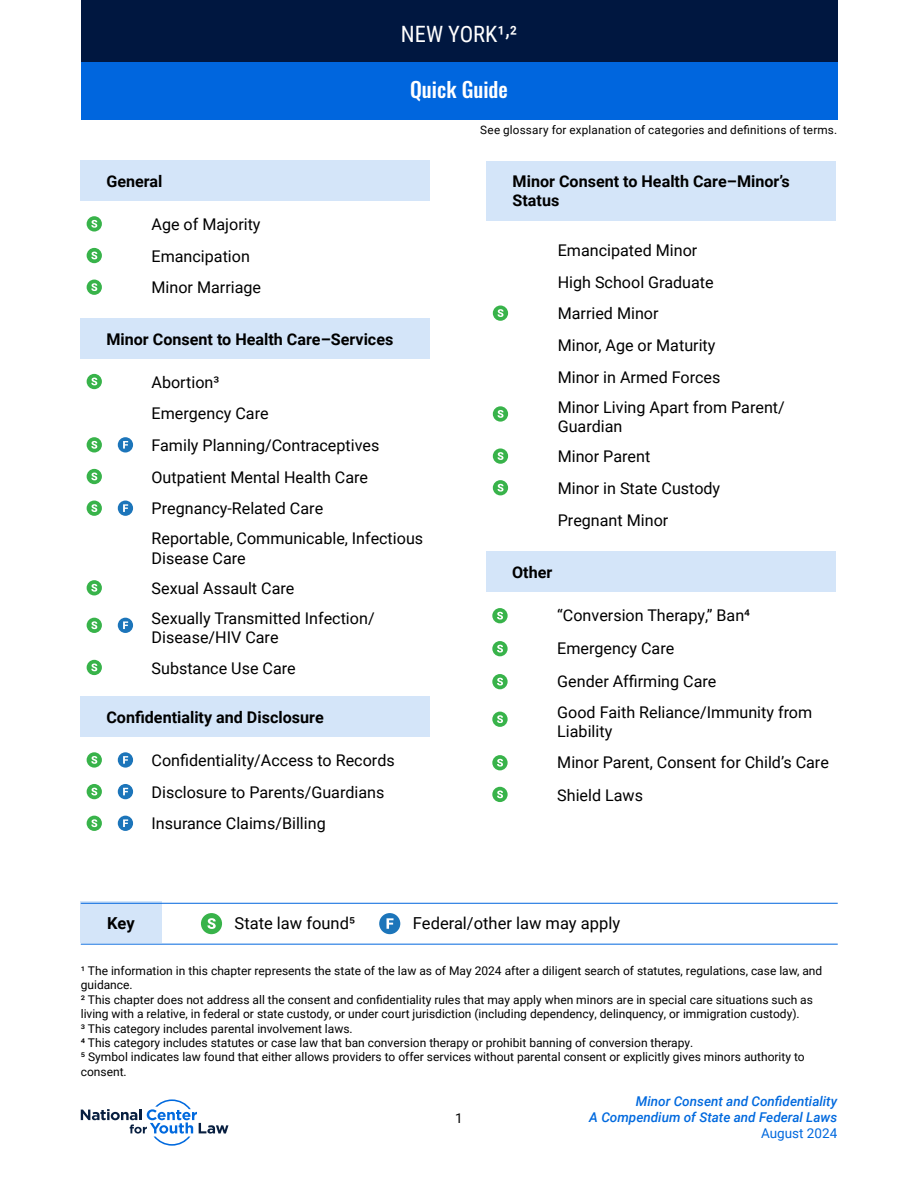
<style>
.page{position:relative;width:918px;height:1188px;background:#fff}
.page>*{position:absolute;margin:0;border:0;box-sizing:border-box;transform-origin:0 0}
.t1{font:22.5px "Roboto Condensed";color:#fff}
.t2{font:500 21px "Oswald";color:#fff}
.t3{font:16.5px "Roboto";color:#000}
.t4{font:700 16.5px "Roboto";color:#000}
.t5{font:16.2px/31.7px "Roboto";color:#000}
.t6{font:700 16.2px/19.4px "Roboto";color:#000}
.t7{font:italic 500 13.5px/16.2px "Roboto";color:#0069de;text-align:right}
.t8{font:13.5px "Roboto";color:#0069de}
.t9{font:13.5px "Roboto";color:#000}
.t10{font:12px/14.4px "Roboto";color:#000}
.t11{font:11.7px "Roboto";letter-spacing:.015em;color:#000}
</style>
<div class="page">
<svg style="left:81px;top:1099px;width:147px;height:47px"></svg>
<div style="left:81px;top:0;width:756px;height:62px;background:#001740"></div>
<div style="left:81px;top:62px;width:756px;height:57px;background:#0066de"></div>
<div style="left:201px;top:913px;width:21px;height:21px;background:#38b34a;border-radius:50%"></div>
<svg style="left:207px;top:918px;width:9px;height:11px"></svg>
<div style="left:379px;top:913px;width:21px;height:21px;background:#1c75ba;border-radius:50%"></div>
<svg style="left:387px;top:918px;width:7px;height:11px"></svg>
<div style="left:80px;top:902px;width:82px;height:41px;background:#d4e5f9"></div>
<hr style="left:81px;top:944px;width:757px;height:1px;background:#0066de">
<hr style="left:81px;top:903px;width:757px;height:1px;background:#0066de">
<div style="left:80px;top:161px;width:350px;height:40px;background:#d4e5f9"></div>
<svg style="left:87px;top:216px;width:15px;height:16px"></svg>
<svg style="left:91px;top:220px;width:6px;height:8px"></svg>
<div style="left:87px;top:248px;width:15px;height:15px;background:#38b34a;border-radius:50%"></div>
<svg style="left:91px;top:252px;width:6px;height:7px"></svg>
<div style="left:87px;top:280px;width:15px;height:15px;background:#38b34a;border-radius:50%"></div>
<svg style="left:91px;top:283px;width:6px;height:8px"></svg>
<div style="left:80px;top:697px;width:350px;height:40px;background:#d4e5f9"></div>
<svg style="left:87px;top:752px;width:15px;height:16px"></svg>
<svg style="left:91px;top:756px;width:6px;height:8px"></svg>
<div style="left:118px;top:752px;width:15px;height:16px;background:#1c75ba;border-radius:50%"></div>
<svg style="left:123px;top:756px;width:5px;height:8px"></svg>
<div style="left:87px;top:784px;width:15px;height:15px;background:#38b34a;border-radius:50%"></div>
<svg style="left:91px;top:788px;width:6px;height:7px"></svg>
<div style="left:118px;top:784px;width:15px;height:15px;background:#1c75ba;border-radius:50%"></div>
<svg style="left:123px;top:788px;width:5px;height:7px"></svg>
<div style="left:87px;top:816px;width:15px;height:15px;background:#38b34a;border-radius:50%"></div>
<svg style="left:91px;top:819px;width:6px;height:8px"></svg>
<div style="left:118px;top:816px;width:15px;height:15px;background:#1c75ba;border-radius:50%"></div>
<svg style="left:123px;top:819px;width:5px;height:8px"></svg>
<div style="left:80px;top:318px;width:350px;height:41px;background:#d4e5f9"></div>
<div style="left:87px;top:374px;width:15px;height:15px;background:#38b34a;border-radius:50%"></div>
<svg style="left:91px;top:378px;width:6px;height:7px"></svg>
<svg style="left:87px;top:437px;width:15px;height:16px"></svg>
<svg style="left:91px;top:441px;width:6px;height:8px"></svg>
<div style="left:118px;top:437px;width:15px;height:16px;background:#1c75ba;border-radius:50%"></div>
<svg style="left:123px;top:441px;width:5px;height:8px"></svg>
<div style="left:87px;top:469px;width:15px;height:15px;background:#38b34a;border-radius:50%"></div>
<svg style="left:91px;top:473px;width:6px;height:7px"></svg>
<div style="left:87px;top:501px;width:15px;height:15px;background:#38b34a;border-radius:50%"></div>
<svg style="left:91px;top:504px;width:6px;height:8px"></svg>
<div style="left:118px;top:501px;width:15px;height:15px;background:#1c75ba;border-radius:50%"></div>
<svg style="left:123px;top:504px;width:5px;height:8px"></svg>
<div style="left:87px;top:580px;width:15px;height:15px;background:#38b34a;border-radius:50%"></div>
<svg style="left:91px;top:584px;width:6px;height:8px"></svg>
<div style="left:87px;top:618px;width:15px;height:15px;background:#38b34a;border-radius:50%"></div>
<svg style="left:91px;top:621px;width:6px;height:8px"></svg>
<div style="left:118px;top:618px;width:15px;height:15px;background:#1c75ba;border-radius:50%"></div>
<svg style="left:123px;top:621px;width:5px;height:8px"></svg>
<div style="left:87px;top:660px;width:15px;height:15px;background:#38b34a;border-radius:50%"></div>
<svg style="left:91px;top:664px;width:6px;height:7px"></svg>
<div style="left:486px;top:161px;width:350px;height:59px;background:#d4e5f9"></div>
<div style="left:493px;top:306px;width:15px;height:15px;background:#38b34a;border-radius:50%"></div>
<svg style="left:498px;top:309px;width:5px;height:8px"></svg>
<svg style="left:493px;top:406px;width:15px;height:16px"></svg>
<svg style="left:498px;top:410px;width:5px;height:8px"></svg>
<svg style="left:493px;top:448px;width:15px;height:16px"></svg>
<svg style="left:498px;top:452px;width:5px;height:8px"></svg>
<div style="left:493px;top:480px;width:15px;height:15px;background:#38b34a;border-radius:50%"></div>
<svg style="left:498px;top:484px;width:5px;height:8px"></svg>
<div style="left:486px;top:551px;width:350px;height:40px;background:#d4e5f9"></div>
<div style="left:492px;top:608px;width:16px;height:15px;background:#38b34a;border-radius:50%"></div>
<svg style="left:497px;top:612px;width:6px;height:8px"></svg>
<div style="left:492px;top:641px;width:16px;height:15px;background:#38b34a;border-radius:50%"></div>
<svg style="left:497px;top:645px;width:6px;height:8px"></svg>
<div style="left:492px;top:674px;width:16px;height:15px;background:#38b34a;border-radius:50%"></div>
<svg style="left:497px;top:678px;width:6px;height:8px"></svg>
<div style="left:492px;top:712px;width:16px;height:15px;background:#38b34a;border-radius:50%"></div>
<svg style="left:497px;top:715px;width:6px;height:8px"></svg>
<div style="left:492px;top:755px;width:16px;height:15px;background:#38b34a;border-radius:50%"></div>
<svg style="left:497px;top:759px;width:6px;height:8px"></svg>
<div style="left:492px;top:787px;width:16px;height:15px;background:#38b34a;border-radius:50%"></div>
<svg style="left:497px;top:790px;width:6px;height:8px"></svg>
<h1 class="t1" style="left:401px;top:18px;width:118px">NEW YORK¹⸴²</h1>
<h1 class="t1" style="left:411px;top:18px;width:98px">NEW YORK</h1>
<p class="t2" style="left:410px;top:78px;width:99px">Quick Guide</p>
<p class="t6" style="left:106px;top:171px;width:58px">General</p>
<p class="t5" style="left:152px;top:208px;width:111px">Age of Majority<br>Emancipation<br>Minor Marriage</p>
<p class="t6" style="left:106px;top:329px;width:288px">Minor Consent to Health Care–Services</p>
<p class="t5" style="left:152px;top:365px;width:229px">Abortion³<br>Emergency Care<br>Family Planning/Contraceptives<br>Outpatient Mental Health Care<br>Pregnancy-Related Care</p>
<p class="t5" style="left:152px;top:528px;width:273px;line-height:19.4px">Reportable, Communicable, Infectious<br>Disease Care</p>
<p class="t5" style="left:152px;top:573px;width:225px;line-height:30.2px">Sexual Assault Care<br>Sexually Transmitted Infection/</p>
<p class="t5" style="left:152px;top:622px;width:146px;line-height:30.2px">Disease/HIV Care<br>Substance Use Care</p>
<p class="t6" style="left:106px;top:707px;width:219px">Confidentiality and Disclosure</p>
<p class="t5" style="left:152px;top:744px;width:245px">Confidentiality/Access to Records<br>Disclosure to Parents/Guardians<br>Insurance Claims/Billing</p>
<p class="t11" style="left:480px;top:122px;width:358px">See glossary for explanation of categories and definitions of terms.</p>
<p class="t6" style="left:513px;top:171px;width:279px">Minor Consent to Health Care–Minor’s<br>Status</p>
<p class="t5" style="left:558px;top:234px;width:164px">Emancipated Minor<br>High School Graduate<br>Married Minor<br>Minor, Age or Maturity<br>Minor in Armed Forces</p>
<p class="t5" style="left:558px;top:397px;width:229px;line-height:19.4px">Minor Living Apart from Parent/<br>Guardian</p>
<p class="t5" style="left:558px;top:440px;width:164px">Minor Parent<br>Minor in State Custody<br>Pregnant Minor</p>
<p class="t6" style="left:512px;top:562px;width:42px">Other</p>
<p class="t5" style="left:557px;top:598px;width:194px;line-height:33px">“Conversion Therapy,” Ban4<br>Emergency Care<br>Gender Affirming Care</p>
<p class="t5" style="left:557px;top:702px;width:257px;line-height:19.5px">Good Faith Reliance/Immunity from<br>Liability</p>
<p class="t5" style="left:557px;top:746px;width:273px;line-height:32.2px">Minor Parent, Consent for Child’s Care<br>Shield Laws</p>
<p class="t4" style="left:107px;top:911px;width:29px">Key</p>
<p class="t3" style="left:235px;top:911px;width:122px">State law found5</p>
<p class="t3" style="left:413px;top:911px;width:209px">Federal/other law may apply</p>
<p class="t10" style="left:81px;top:963px;width:743px">¹ The information in this chapter represents the state of the law as of May 2024 after a diligent search of statutes, regulations, case law, and guidance.<br>² This chapter does not address all the consent and confidentiality rules that may apply when minors are in special care situations such as living with a relative, in federal or state custody, or under court jurisdiction (including dependency, delinquency, or immigration custody).<br>³ This category includes parental involvement laws.<br>4 This category includes statutes or case law that ban conversion therapy or prohibit banning of conversion therapy.<br>5 Symbol indicates law found that either allows providers to offer services without parental consent or explicitly gives minors authority to consent.</p>
<p class="t9" style="left:455px;top:1109px;width:9px">1</p>
<p class="t7" style="left:589px;top:1093px;width:250px">Minor Consent and Confidentiality<br>A Compendium of State and Federal Laws</p>
<p class="t8" style="left:761px;top:1124px;width:78px">August 2024</p>
</div>
